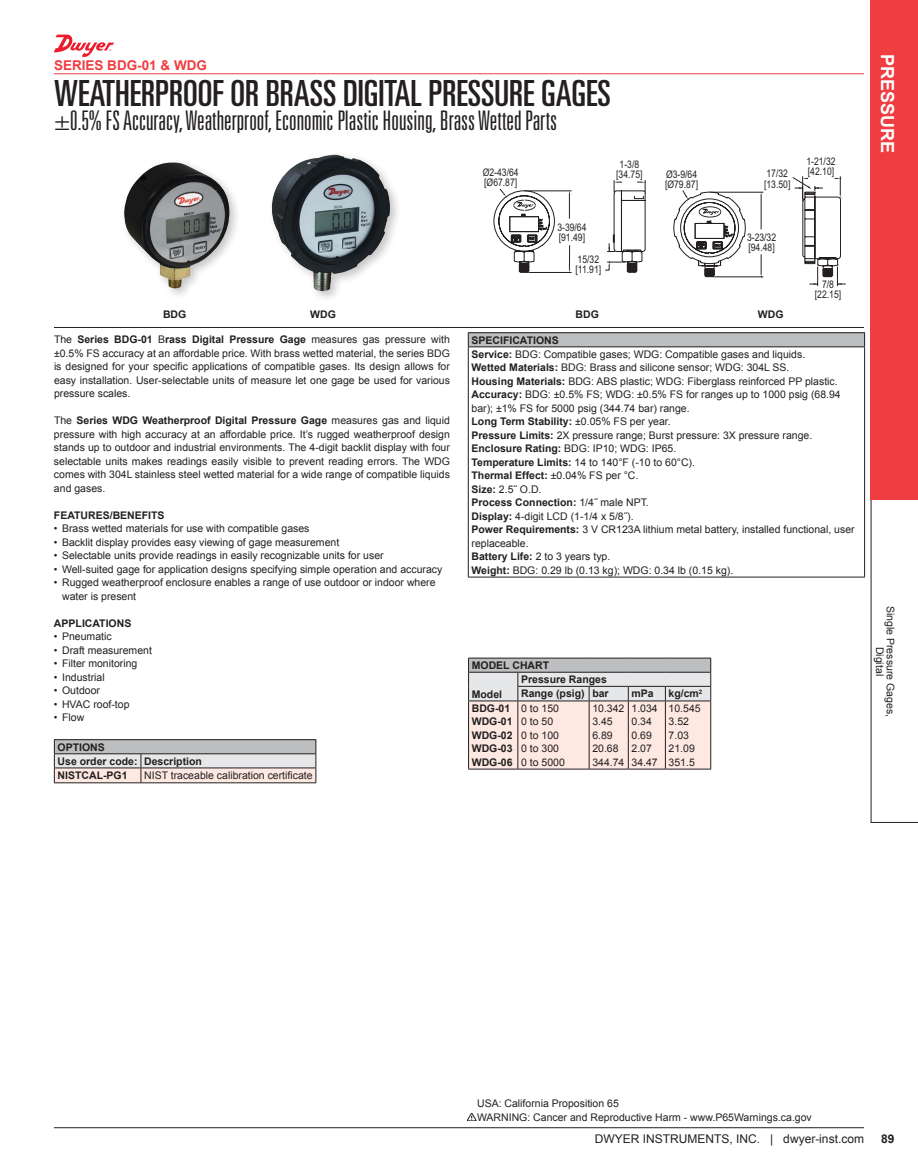
<style>
.page{position:relative;width:918px;height:1175px;background:#fff}
.page>*{position:absolute;margin:0;border:0;box-sizing:border-box;transform-origin:0 0}
.t1{font:ultra-condensed 36px "Univers LT Std";color:#231f20}
.t2{font:300 ultra-condensed 27px "Univers LT Std";color:#231f20}
.t3{font:700 18px "Arial";color:#fff}
.t4{font:700 13.5px "Arial";color:#ef3d42}
.t5{font:12px "Arial";color:#231f20}
.t6{font:700 12px "Arial";color:#231f20}
.t7{font:10.5px/13.5px "Arial";color:#231f20}
.t8{font:700 10.5px/13.5px "Arial";color:#231f20}
.t9{font:10.5px/10.5px "Arial Narrow";color:#231f20}
.s1{font-weight:700}
</style>
<div class="page">
<div style="left:468px;top:333px;width:397px;height:14px;background:#bcbec0"></div>
<hr style="left:864px;top:347px;width:1px;height:229px;background:#231f20">
<hr style="left:468px;top:347px;width:1px;height:229px;background:#231f20">
<hr style="left:468px;top:576px;width:397px;height:1px;background:#231f20">
<hr style="left:468px;top:332px;width:397px;height:1px;background:#231f20">
<svg style="left:468px;top:333px;width:1px;height:13px"></svg>
<svg style="left:864px;top:333px;width:1px;height:13px"></svg>
<hr style="left:468px;top:346px;width:397px;height:1px;background:#231f20">
<hr style="left:54px;top:73px;width:810px;height:1px;background:#ef3d42">
<hr style="left:54px;top:1127px;width:810px;height:1px;background:#231f20">
<hr style="left:54px;top:327px;width:810px;height:1px;background:#231f20">
<svg style="left:871px;top:500px;width:47px;height:322px"></svg>
<div style="left:871px;top:0;width:47px;height:500px;background:#ef3d42"></div>
<div style="left:120px;top:158px;width:121px;height:142px;background:#231f20;opacity:.25"></div>
<img style="left:124px;top:163px;width:106px;height:125px">
<svg style="left:673px;top:176px;width:173px;height:110px"></svg>
<svg style="left:493px;top:180px;width:153px;height:93px"></svg>
<div style="left:268px;top:150px;width:134px;height:153px;background:#231f20;opacity:.25"></div>
<img style="left:272px;top:155px;width:118px;height:136px">
<svg style="left:467px;top:1113px;width:9px;height:7px"></svg>
<hr style="left:468px;top:657px;width:50px;height:1px;background:#231f20">
<hr style="left:518px;top:657px;width:71px;height:1px;background:#231f20">
<hr style="left:589px;top:657px;width:39px;height:1px;background:#231f20">
<hr style="left:628px;top:657px;width:37px;height:1px;background:#231f20">
<hr style="left:665px;top:657px;width:46px;height:1px;background:#231f20">
<svg style="left:468px;top:658px;width:243px;height:110px;background:#e7dad7"></svg>
<hr style="left:665px;top:686px;width:46px;height:1px;background:#231f20">
<hr style="left:468px;top:700px;width:50px;height:1px;background:#231f20">
<hr style="left:468px;top:701px;width:1px;height:67px;background:#231f20">
<hr style="left:518px;top:700px;width:71px;height:1px;background:#231f20">
<hr style="left:589px;top:700px;width:39px;height:1px;background:#231f20">
<hr style="left:628px;top:700px;width:37px;height:1px;background:#231f20">
<hr style="left:628px;top:701px;width:1px;height:67px;background:#231f20">
<hr style="left:665px;top:700px;width:46px;height:1px;background:#231f20">
<hr style="left:468px;top:768px;width:50px;height:1px;background:#231f20">
<hr style="left:518px;top:768px;width:71px;height:1px;background:#231f20">
<hr style="left:589px;top:768px;width:39px;height:1px;background:#231f20">
<hr style="left:628px;top:768px;width:37px;height:1px;background:#231f20">
<hr style="left:665px;top:768px;width:46px;height:1px;background:#231f20">
<hr style="left:54px;top:739px;width:87px;height:1px;background:#231f20">
<hr style="left:141px;top:739px;width:175px;height:1px;background:#231f20">
<svg style="left:54px;top:740px;width:263px;height:42px;background:#d6d0ce"></svg>
<hr style="left:141px;top:767px;width:175px;height:1px;background:#231f20">
<hr style="left:54px;top:782px;width:87px;height:1px;background:#231f20">
<hr style="left:141px;top:782px;width:175px;height:1px;background:#231f20">
<svg style="left:54px;top:35px;width:60px;height:22px"></svg>
<p class="t4" style="left:54px;top:57px;width:155px">SERIES BDG-01 &amp; WDG</p>
<h1 class="t1" style="left:54px;top:73px;width:558px">WEATHERPROOF OR BRASS DIGITAL PRESSURE GAGES</h1>
<h2 class="t2" style="left:54px;top:107px;width:505px">±0.5% FS Accuracy, Weatherproof, Economic Plastic Housing, Brass Wetted Parts</h2>
<p class="t9" style="left:806px;top:155px;width:31px">1-21/32</p>
<p class="t9" style="left:616px;top:159px;width:28px;text-align:center">1-3/8 [34.75]</p>
<p class="t9" style="left:483px;top:166px;width:37px">Ø2-43/64</p>
<p class="t9" style="left:808px;top:166px;width:28px">[42.10]</p>
<p class="t9" style="left:484px;top:177px;width:35px">[Ø67.87]</p>
<p class="t9" style="left:557px;top:221px;width:31px">3-39/64 [91.49]</p>
<p class="t9" style="left:575px;top:253px;width:27px">15/32 [11.91]</p>
<p class="t9" style="left:764px;top:168px;width:28px">17/32 [13.50]</p>
<p class="t9" style="left:665px;top:168px;width:35px">Ø3-9/64 [Ø79.87]</p>
<p class="t9" style="left:747px;top:231px;width:31px">3-23/32 [94.48]</p>
<p class="t8" style="left:163px;top:308px;width:25px">BDG</p>
<p class="t8" style="left:310px;top:308px;width:27px">WDG</p>
<p class="t8" style="left:576px;top:308px;width:25px">BDG</p>
<p class="t8" style="left:758px;top:308px;width:27px">WDG</p>
<p class="t9" style="left:815px;top:278px;width:28px;text-align:center">7/8 [22.15]</p>
<p class="t7" style="left:54px;top:333px;width:398px;text-align:justify">The <span class="s1">Series BDG-01</span> B<span class="s1">rass Digital Pressure Gage</span> measures gas pressure with ±0.5% FS accuracy at an affordable price. With brass wetted material, the series BDG is designed for your specific applications of compatible gases. Its design allows for easy installation. User-selectable units of measure let one gage be used for various pressure scales.</p>
<p class="t7" style="left:54px;top:414px;width:397px;text-align:justify">The <span class="s1">Series WDG Weatherproof Digital Pressure Gage</span> measures gas and liquid pressure with high accuracy at an affordable price. It’s rugged weatherproof design stands up to outdoor and industrial environments. The 4-digit backlit display with four selectable units makes readings easily visible to prevent reading errors. The WDG comes with 304L stainless steel wetted material for a wide range of compatible liquids and gases.</p>
<p class="t8" style="left:54px;top:508px;width:112px">FEATURES/BENEFITS</p>
<p class="t7" style="left:54px;top:522px;width:257px">• Brass wetted materials for use with compatible gases</p>
<p class="t7" style="left:54px;top:535px;width:287px">• Backlit display provides easy viewing of gage measurement</p>
<p class="t7" style="left:54px;top:549px;width:331px">• Selectable units provide readings in easily recognizable units for user</p>
<p class="t7" style="left:54px;top:562px;width:390px">• Well-suited gage for application designs specifying simple operation and accuracy</p>
<p class="t7" style="left:62px;top:576px;width:375px;text-indent:-8px">• Rugged weatherproof enclosure enables a range of use outdoor or indoor where water is present</p>
<p class="t8" style="left:54px;top:616px;width:79px">APPLICATIONS</p>
<p class="t7" style="left:54px;top:630px;width:59px">• Pneumatic</p>
<p class="t7" style="left:54px;top:643px;width:99px">• Draft measurement</p>
<p class="t7" style="left:54px;top:657px;width:85px">• Filter monitoring</p>
<p class="t7" style="left:54px;top:670px;width:52px">• Industrial</p>
<p class="t7" style="left:54px;top:684px;width:48px">• Outdoor</p>
<p class="t7" style="left:54px;top:697px;width:77px">• HVAC roof-top</p>
<p class="t7" style="left:54px;top:711px;width:32px">• Flow</p>
<p class="t8" style="left:58px;top:740px;width:146px;line-height:14.1px">OPTIONS<br>Use order code: Description<br>NISTCAL-PG1</p>
<p class="t7" style="left:144px;top:768px;width:170px">NIST traceable calibration certificate</p>
<p class="t7" style="left:472px;top:333px;width:385px"><span class="s1">SPECIFICATIONS<br>Service:</span> BDG: Compatible gases; WDG: Compatible gases and liquids.<br><span class="s1">Wetted Materials:</span> BDG: Brass and silicone sensor; WDG: 304L SS.<br><span class="s1">Housing Materials:</span> BDG: ABS plastic; WDG: Fiberglass reinforced PP plastic.<br><span class="s1">Accuracy:</span> BDG: ±0.5% FS; WDG: ±0.5% FS for ranges up to 1000 psig (68.94 bar); ±1% FS for 5000 psig (344.74 bar) range.<br><span class="s1">Long Term Stability:</span> ±0.05% FS per year.<br><span class="s1">Pressure Limits:</span> 2X pressure range; Burst pressure: 3X pressure range.<br><span class="s1">Enclosure Rating:</span> BDG: IP10; WDG: IP65.<br><span class="s1">Temperature Limits:</span> 14 to 140°F (-10 to 60°C).<br><span class="s1">Thermal Effect:</span> ±0.04% FS per °C.<br><span class="s1">Size:</span> 2.5˝ O.D.<br><span class="s1">Process Connection:</span> 1/4˝ male NPT.<br><span class="s1">Display:</span> 4-digit LCD (1-1/4 x 5/8˝).<br><span class="s1">Power Requirements:</span> 3 V CR123A lithium metal battery, installed functional, user replaceable.<br><span class="s1">Battery Life:</span> 2 to 3 years typ.<br><span class="s1">Weight:</span> BDG: 0.29 lb (0.13 kg); WDG: 0.34 lb (0.15 kg).</p>
<p class="t8" style="left:472px;top:659px;width:79px">MODEL CHART</p>
<p class="t8" style="left:472px;top:687px;width:32px">Model</p>
<p class="t8" style="left:521px;top:672px;width:89px;line-height:14.1px">Pressure Ranges<br>Range (psig) bar</p>
<p class="t8" style="left:632px;top:687px;width:24px">mPa</p>
<p class="t8" style="left:669px;top:687px;width:35px">kg/cm<sup>2</sup></p>
<p class="t8" style="left:472px;top:701px;width:42px">BDG-01<br>WDG-01<br>WDG-02<br>WDG-03<br>WDG-06</p>
<p class="t7" style="left:521px;top:701px;width:45px">0 to 150<br>0 to 50<br>0 to 100<br>0 to 300<br>0 to 5000</p>
<p class="t7" style="left:592px;top:701px;width:34px">10.342<br>3.45<br>6.89<br>20.68<br>344.74</p>
<p class="t7" style="left:632px;top:701px;width:28px">1.034<br>0.34<br>0.69<br>2.07<br>34.47</p>
<p class="t7" style="left:669px;top:701px;width:34px">10.545<br>3.52<br>7.03<br>21.09<br>351.5</p>
<h3 class="t3" style="left:900px;top:54px;width:101px;rotate:90deg">PRESSURE</h3>
<p class="t7" style="left:896px;top:606px;width:112px;line-height:10.5px;text-align:center;rotate:90deg">Single Pressure Gages,<br>Digital</p>
<p class="t7" style="left:477px;top:1097px;width:336px">USA: California Proposition 65<br>WARNING: Cancer and Reproductive Harm - www.P65Warnings.ca.gov</p>
<p class="t5" style="left:595px;top:1131px;width:271px">DWYER INSTRUMENTS, INC. | dwyer-inst.com</p>
<p class="t6" style="left:881px;top:1131px;width:15px">89</p>
</div>
